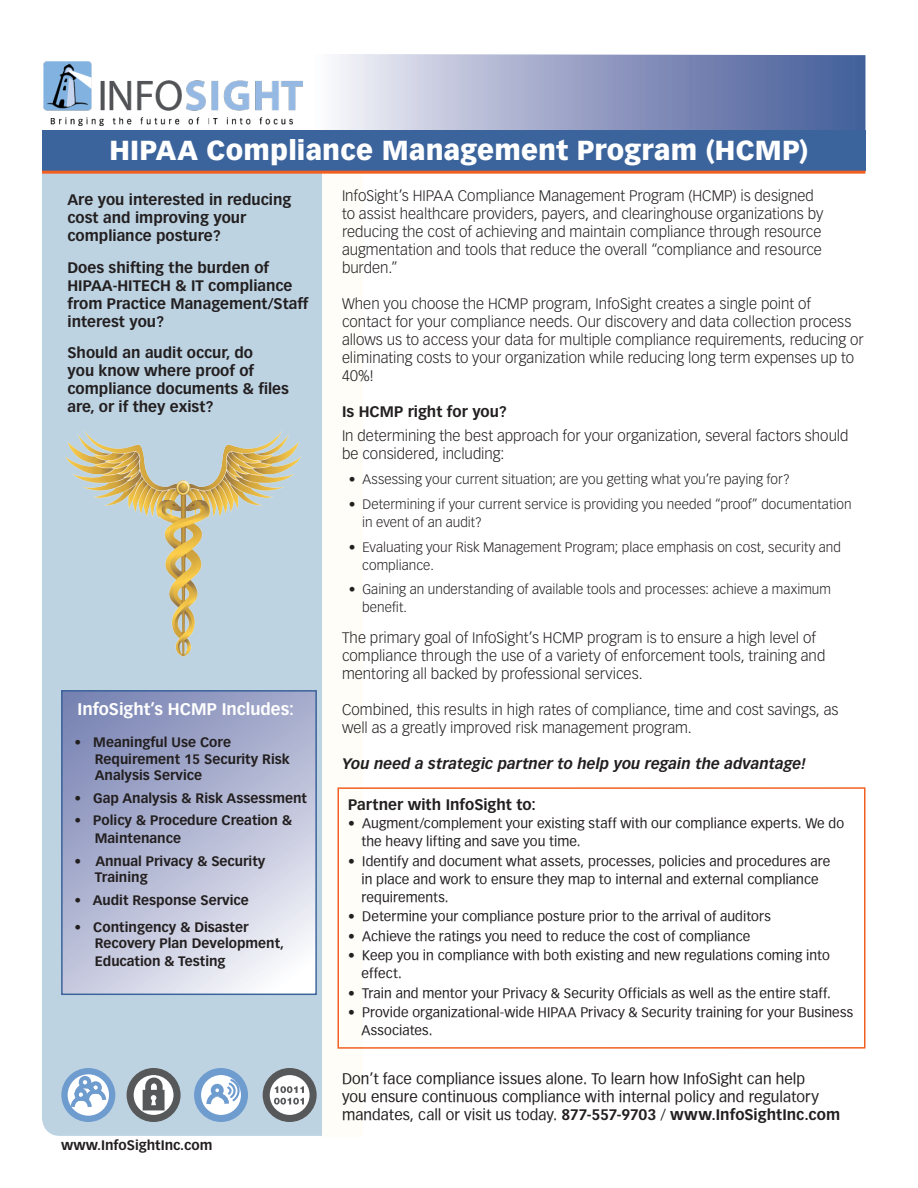
<style>
.page{position:relative;width:918px;height:1188px;background:#fff}
.page>*{position:absolute;margin:0;border:0;box-sizing:border-box;transform-origin:0 0}
.t1{font:900 27px "Vectora LT Std";letter-spacing:.005em;color:#fff}
.t2{font:700 16.5px "Vectora LT Std";color:#fff}
.t3{font:300 15px/18px "Vectora LT Std";color:#231f20}
.t4{font:700 15px/18px "Vectora LT Std";color:#231f20}
.t5{font:15px/18px "Vectora LH Roman";letter-spacing:.005em;color:#231f20}
.t6{font:italic 700 15px "Vectora LT Std";color:#231f20}
.t7{font:13.5px/18px "Vectora LH Roman";letter-spacing:.01em;color:#231f20}
.t8{font:300 13.5px/18px "Vectora LT Std";letter-spacing:.005em;color:#231f20}
.t9{font:700 13.5px/16.5px "Vectora LT Std";color:#231f20}
.s1{font-family:"Vectora LH Roman";font-weight:400}
.s2{font-family:"Vectora LT Std";font-weight:700}
</style>
<div class="page">
<div style="left:42px;top:130px;width:312px;height:1006px;background:#bdd3e2;border-radius:18px"></div>
<div style="left:322px;top:138px;width:41px;height:999px;background:#fefdf8"></div>
<svg style="left:266px;top:1072px;width:47px;height:46px"></svg>
<div style="left:263px;top:1068px;width:54px;height:54px;border:7px solid #57585a;border-radius:50%"></div>
<svg style="left:274px;top:1086px;width:30px;height:19px"></svg>
<svg style="left:130px;top:1072px;width:47px;height:46px"></svg>
<div style="left:127px;top:1068px;width:54px;height:54px;border:7px solid #57585a;border-radius:50%"></div>
<svg style="left:142px;top:1075px;width:24px;height:35px"></svg>
<svg style="left:198px;top:1072px;width:47px;height:46px"></svg>
<div style="left:194px;top:1068px;width:54px;height:54px;border:7px solid #6f9ccf;border-radius:50%"></div>
<svg style="left:204px;top:1079px;width:36px;height:30px"></svg>
<svg style="left:64px;top:1071px;width:48px;height:48px"></svg>
<div style="left:61px;top:1068px;width:54px;height:54px;border:6px solid #6f9ccf;border-radius:50%"></div>
<svg style="left:69px;top:1074px;width:39px;height:37px"></svg>
<svg style="left:64px;top:693px;width:250px;height:299px"></svg>
<div style="left:61px;top:690px;width:256px;height:305px;border:2px solid #3c649c"></div>
<div style="left:338px;top:787px;width:528px;height:262px;border:2px solid #f26021"></div>
<img style="left:43px;top:61px;width:259px;height:64px">
<svg style="left:337px;top:54px;width:528px;height:76px;background:#96a0c4"></svg>
<div style="left:42px;top:130px;width:823px;height:41px;background:#3c649c"></div>
<hr style="left:42px;top:171px;width:823px;height:3px;background:#f26021">
<img style="left:65px;top:431px;width:236px;height:226px">
<p class="t1" style="left:110px;top:134px;width:700px">HIPAA Compliance Management Program (HCMP)</p>
<p class="t4" style="left:68px;top:191px;width:225px">Are you interested in reducing cost and improving your compliance posture?</p>
<p class="t4" style="left:68px;top:258px;width:243px">Does shifting the burden of<br>HIPAA-HITECH &amp; IT compliance from Practice Management/Staff interest you?</p>
<p class="t4" style="left:68px;top:344px;width:223px">Should an audit occur, do<br>you know where proof of compliance documents &amp; files are, or if they exist?</p>
<p class="t2" style="left:77px;top:699px;width:218px">InfoSight’s HCMP Includes:</p>
<p class="t9" style="left:95px;top:734px;width:196px;text-indent:-20px">• Meaningful Use Core<br>Requirement 15 Security Risk<br>Analysis Service</p>
<p class="t9" style="left:75px;top:789px;width:234px">• Gap Analysis &amp; Risk Assessment</p>
<p class="t9" style="left:95px;top:811px;width:199px;line-height:18px;text-indent:-20px">• Policy &amp; Procedure Creation &amp;<br>Maintenance</p>
<p class="t9" style="left:95px;top:852px;width:172px;text-indent:-20px"><span class="s1">•</span> Annual Privacy &amp; Security<br>Training</p>
<p class="t9" style="left:75px;top:891px;width:176px">• Audit Response Service</p>
<p class="t9" style="left:95px;top:918px;width:191px;text-indent:-20px">• Contingency &amp; Disaster<br>Recovery Plan Development,</p>
<p class="t9" style="left:95px;top:953px;width:132px">Education &amp; Testing</p>
<p class="t9" style="left:61px;top:1137px;width:153px">www.InfoSightInc.com</p>
<p class="t3" style="left:342px;top:187px;width:483px">InfoSight’s HIPAA Compliance Management Program (HCMP) is designed to assist healthcare providers, payers, and clearinghouse organizations by reducing the cost of achieving and maintain compliance through resource augmentation and tools that reduce the overall “compliance and resource burden.”</p>
<p class="t3" style="left:342px;top:295px;width:523px">When you choose the HCMP program, InfoSight creates a single point of contact for your compliance needs. Our discovery and data collection process allows us to access your data for multiple compliance requirements, reducing or eliminating costs to your organization while reducing long term expenses up to 40%!</p>
<p class="t4" style="left:342px;top:402px;width:166px">Is HCMP right for you?</p>
<p class="t3" style="left:342px;top:427px;width:508px">In determining the best approach for your organization, several factors should be considered, including:</p>
<p class="t8" style="left:349px;top:471px;width:443px">• Assessing your current situation; are you getting what you’re paying for?</p>
<p class="t8" style="left:362px;top:495px;width:491px;text-indent:-14px">• Determining if your current service is providing you needed “proof” documentation in event of an audit?</p>
<p class="t8" style="left:362px;top:538px;width:480px;text-indent:-14px">• Evaluating your Risk Management Program; place emphasis on cost, security and compliance.</p>
<p class="t8" style="left:362px;top:581px;width:470px;text-indent:-14px">• Gaining an understanding of available tools and processes: achieve a maximum benefit.</p>
<p class="t3" style="left:342px;top:629px;width:485px">The primary goal of InfoSight’s HCMP program is to ensure a high level of compliance through the use of a variety of enforcement tools, training and mentoring all backed by professional services.</p>
<p class="t3" style="left:342px;top:701px;width:498px">Combined, this results in high rates of compliance, time and cost savings, as well as a greatly improved risk management program.</p>
<p class="t6" style="left:342px;top:755px;width:466px">You need a strategic partner to help you regain the advantage!</p>
<p class="t4" style="left:348px;top:796px;width:189px">Partner with InfoSight to:</p>
<p class="t7" style="left:362px;top:814px;width:484px;text-indent:-14px">• Augment/complement your existing staff with our compliance experts. We do the heavy lifting and save you time.</p>
<p class="t7" style="left:362px;top:852px;width:470px;text-indent:-14px">• Identify and document what assets, processes, policies and procedures are in place and work to ensure they map to internal and external compliance requirements.</p>
<p class="t7" style="left:348px;top:907px;width:424px">• Determine your compliance posture prior to the arrival of auditors</p>
<p class="t7" style="left:348px;top:927px;width:404px">• Achieve the ratings you need to reduce the cost of compliance</p>
<p class="t7" style="left:362px;top:946px;width:470px;text-indent:-14px">• Keep you in compliance with both existing and new regulations coming into effect.</p>
<p class="t7" style="left:348px;top:984px;width:484px">• Train and mentor your Privacy &amp; Security Officials as well as the entire staff.</p>
<p class="t7" style="left:362px;top:1003px;width:493px;text-indent:-14px">• Provide organizational-wide HIPAA Privacy &amp; Security training for your Business<br>Associates.</p>
<p class="t5" style="left:342px;top:1069px;width:500px">Don’t face compliance issues alone. To learn how InfoSight can help<br>you ensure continuous compliance with internal policy and regulatory mandates, call or visit us today. <span class="s2">877-557-9703</span> / <span class="s2">www.InfoSightInc.com</span></p>
</div>
